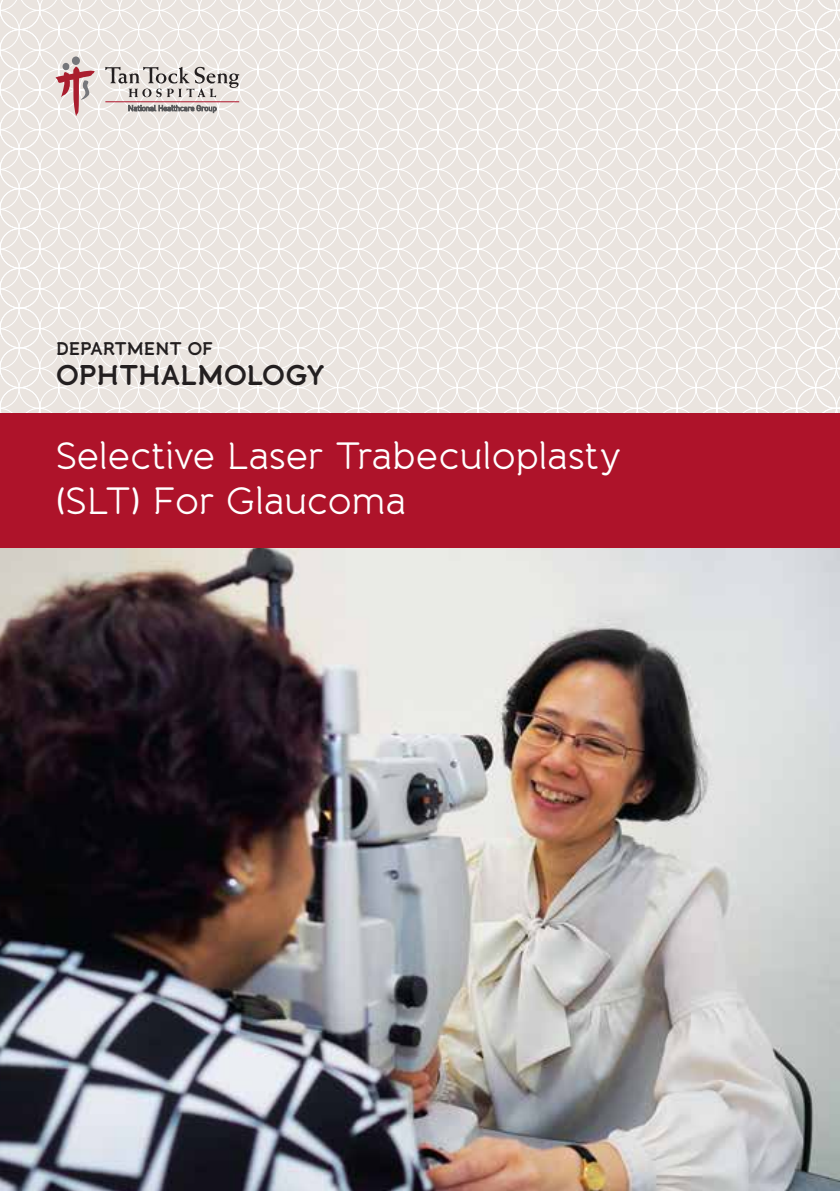
<style>
.page{position:relative;width:840px;height:1191px;background:#fff}
.page>*{position:absolute;margin:0;border:0;box-sizing:border-box;transform-origin:0 0}
.t1{font:38px/45.6px "Banda";letter-spacing:-.01em;color:#fff}
.t2{font:700 28px "Banda";letter-spacing:-.025em;color:#231f20}
.t3{font:700 18px "Banda";letter-spacing:-.03em;color:#231f20}
</style>
<div class="page">
<svg style="left:40px;top:0;width:756px;height:209px;background:#ece7e3"></svg>
<svg style="left:40px;top:209px;width:756px;height:204px;background:#ece7e3"></svg>
<svg style="left:0;top:0;width:40px;height:413px"></svg>
<div style="left:795px;top:29px;width:41px;height:41px;border:1px solid #fff;border-radius:50%"></div>
<div style="left:795px;top:109px;width:41px;height:40px;border:1px solid #fff;border-radius:50%"></div>
<div style="left:795px;top:188px;width:41px;height:41px;border:1px solid #fff;border-radius:50%"></div>
<div style="left:795px;top:268px;width:41px;height:40px;border:1px solid #fff;border-radius:50%"></div>
<div style="left:795px;top:347px;width:41px;height:41px;border:1px solid #fff;border-radius:50%"></div>
<svg style="left:796px;top:0;width:43px;height:413px"></svg>
<img style="left:0;top:547px;width:839px;height:644px">
<div style="left:0;top:413px;width:839px;height:134px;background:#ae132a"></div>
<svg style="left:105px;top:67px;width:134px;height:30px;background:#c5c0bd"></svg>
<svg style="left:55px;top:65px;width:40px;height:53px;background:#d8b3b4"></svg>
<div style="left:62px;top:63px;width:7px;height:7px;background:#76777b;border-radius:50%"></div>
<div style="left:72px;top:56px;width:8px;height:9px;background:#76777b;border-radius:50%"></div>
<svg style="left:129px;top:105px;width:87px;height:8px"></svg>
<hr style="left:105px;top:101px;width:134px;height:1px;background:#ae132a">
<p class="t3" style="left:56px;top:337px;width:159px">DEPARTMENT OF</p>
<p class="t2" style="left:56px;top:357px;width:270px">OPHTHALMOLOGY</p>
<p class="t1" style="left:56px;top:433px;width:567px">Selective Laser Trabeculoplasty (SLT) For Glaucoma</p>
</div>
